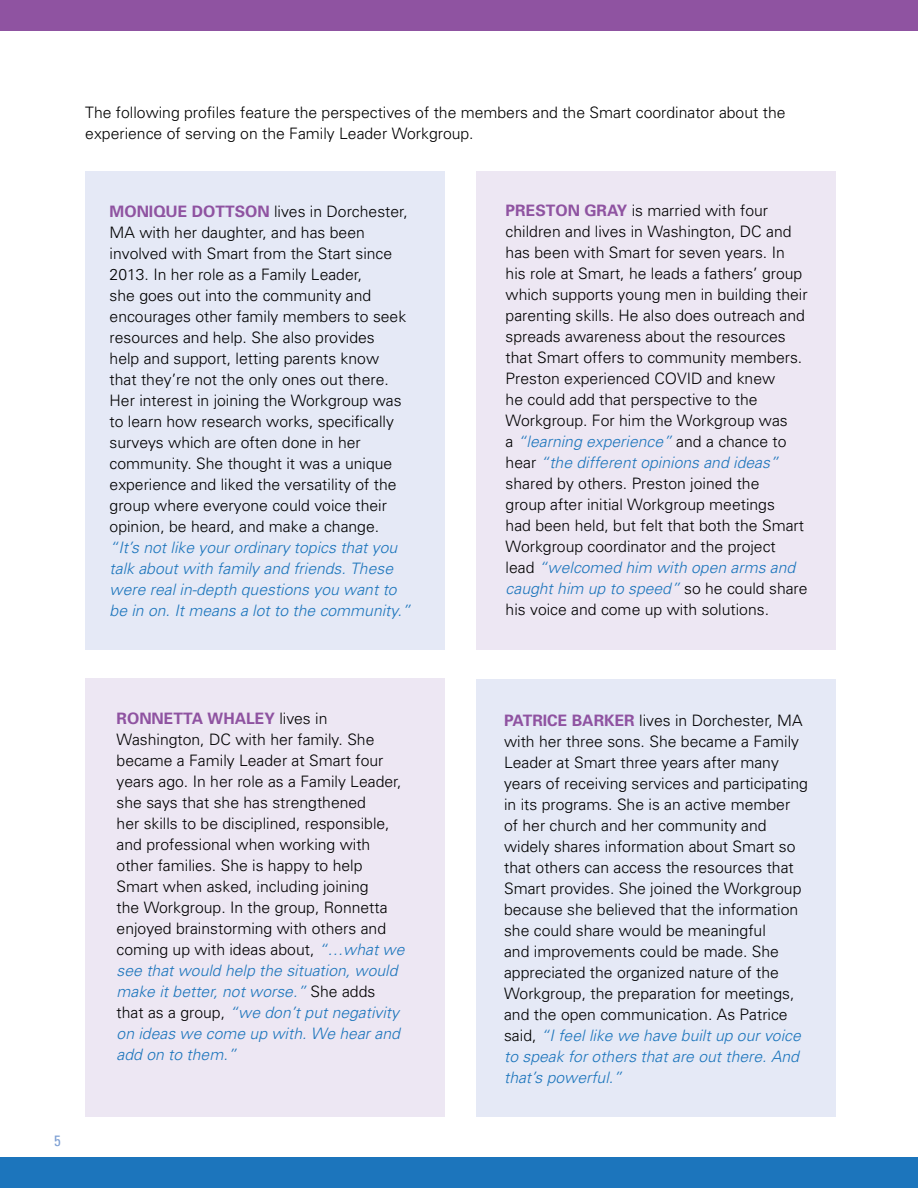
<style>
.page{position:relative;width:918px;height:1188px;background:#fff}
.page>*{position:absolute;margin:0;border:0;box-sizing:border-box;transform-origin:0 0}
.t1{font:300 15.75px/21px "Univers";color:#000}
.t2{font:italic 300 15.75px/21px "Univers";color:#1c75bc}
.t3{font:condensed 15px "Univers";color:#7d9fd3}
.s1{font-weight:700;color:#8f53a1}
.s2{font-style:italic;color:#1c75bc}
</style>
<div class="page">
<div style="left:0;top:1158px;width:918px;height:30px;background:#1c75bc"></div>
<div style="left:0;top:0;width:918px;height:30px;background:#8f53a1"></div>
<div style="left:477px;top:172px;width:359px;height:478px;background:#ede7f3"></div>
<div style="left:477px;top:679px;width:359px;height:438px;background:#e5e9f6"></div>
<div style="left:85px;top:172px;width:360px;height:478px;background:#e5e9f6"></div>
<div style="left:85px;top:679px;width:360px;height:438px;background:#ede7f3"></div>
<p class="t1" style="left:85px;top:101px;width:702px">The following profiles feature the perspectives of the members and the Smart coordinator about the experience of serving on the Family Leader Workgroup.</p>
<p class="t1" style="left:110px;top:201px;width:300px"><span class="s1">MONIQUE DOTTSON</span> lives in Dorchester, MA with her daughter, and has been involved with Smart from the Start since 2013. In her role as a Family Leader,<br>she goes out into the community and encourages other family members to seek resources and help. She also provides help and support, letting parents know that they’re not the only ones out there.<br>Her interest in joining the Workgroup was to learn how research works, specifically surveys which are often done in her community. She thought it was a unique experience and liked the versatility of the group where everyone could voice their opinion, be heard, and make a change.</p>
<p class="t2" style="left:110px;top:537px;width:303px">“It’s not like your ordinary topics that you talk about with family and friends. These were real in-depth questions you want to be in on. It means a lot to the community.”</p>
<p class="t1" style="left:506px;top:199px;width:304px"><span class="s1">PRESTON GRAY</span> is married with four children and lives in Washington, DC and has been with Smart for seven years. In his role at Smart, he leads a fathers’ group which supports young men in building their parenting skills. He also does outreach and spreads awareness about the resources that Smart offers to community members.<br>Preston experienced COVID and knew<br>he could add that perspective to the Workgroup. For him the Workgroup was<br>a <span class="s2">“learning experience”</span> and a chance to hear <span class="s2">“the different opinions and ideas” </span>shared by others. Preston joined the<br>group after initial Workgroup meetings<br>had been held, but felt that both the Smart Workgroup coordinator and the project lead <span class="s2">“welcomed him with open arms and caught him up to speed”</span> so he could share his voice and come up with solutions.</p>
<p class="t3" style="left:54px;top:1131px;width:8px">5</p>
<p class="t1" style="left:117px;top:708px;width:289px"><span class="s1">RONNETTA WHALEY</span> lives in Washington, DC with her family. She became a Family Leader at Smart four years ago. In her role as a Family Leader, she says that she has strengthened<br>her skills to be disciplined, responsible, and professional when working with other families. She is happy to help Smart when asked, including joining<br>the Workgroup. In the group, Ronnetta enjoyed brainstorming with others and coming up with ideas about, <span class="s2">“…what we see that would help the situation, would make it better, not worse.”</span> She adds that as a group, <span class="s2">“we don’t put negativity on ideas we come up with. We hear and add on to them.”</span></p>
<p class="t1" style="left:504px;top:709px;width:305px"><span class="s1">PATRICE BARKER</span> lives in Dorchester, MA with her three sons. She became a Family Leader at Smart three years after many years of receiving services and participating in its programs. She is an active member of her church and her community and widely shares information about Smart so that others can access the resources that Smart provides. She joined the Workgroup because she believed that the information she could share would be meaningful<br>and improvements could be made. She appreciated the organized nature of the Workgroup, the preparation for meetings, and the open communication. As Patrice said, <span class="s2">“I feel like we have built up our voice to speak for others that are out there. And that’s powerful.”</span></p>
</div>
